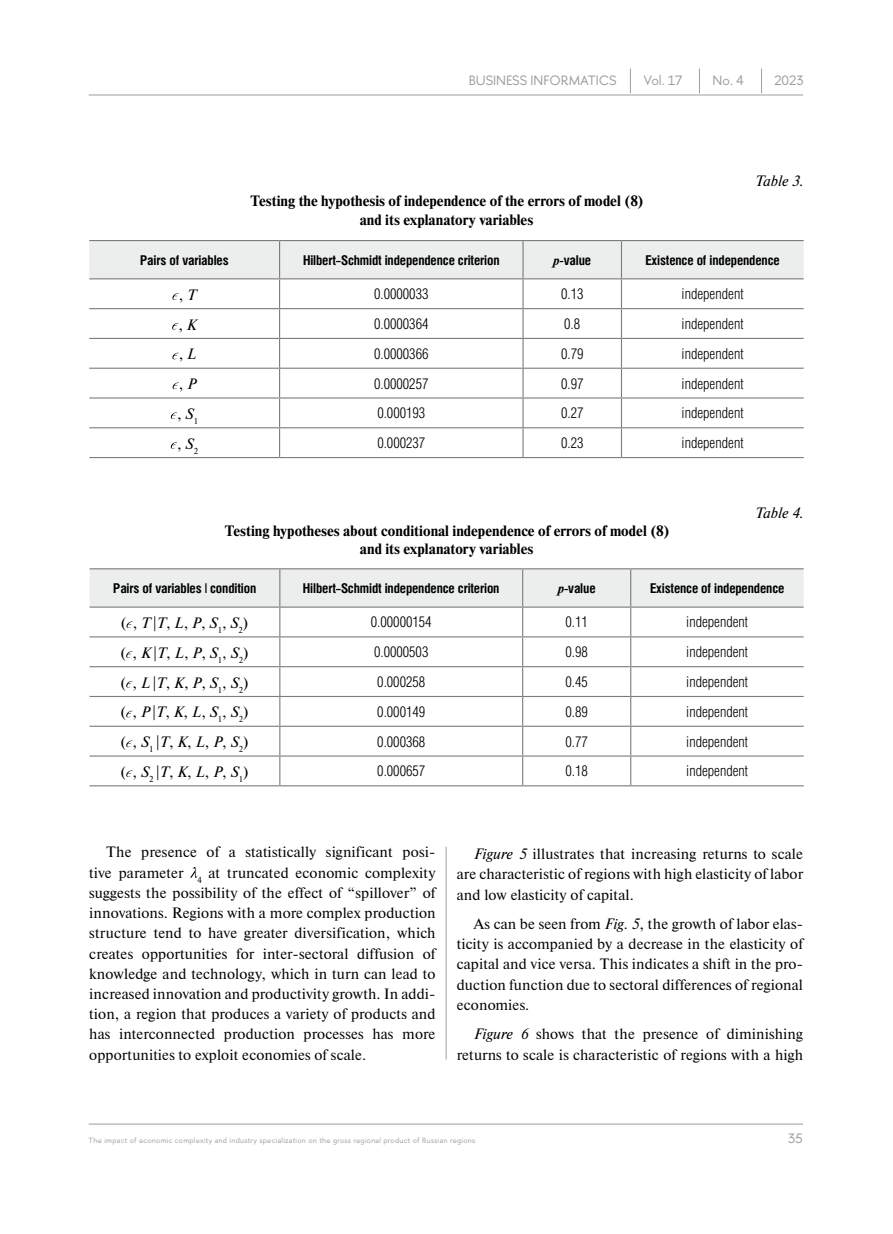
<style>
.page{position:relative;width:893px;height:1234px;background:#fff}
.page>*{position:absolute;margin:0;border:0;box-sizing:border-box;transform-origin:0 0}
._2023_ТЕКСТ_ОСНОВНОЙ{font:15px/20.2px "Newton";letter-spacing:.01em;color:#000;text-align:justify}
.ТАБЛИЦА_текст{font:300 15px "Helios Cond";color:#000}
.ТЕКСТ_ОСНОВА{font:15px "Newton";color:#000}
.ПОДзаголовок_10х12{font:700 15px/18px "Newton";color:#000;text-align:center}
.ПОДЗАГ_10x13{font:700 15px/19.5px "Newton";color:#000;text-align:center}
.ТАБЛИЦА_слово{font:italic 15px "Newton";color:#000}
.Рисунок_под_полуж{font:700 13.5px "Helios Cond";letter-spacing:-.01em;color:#000}
.ТЕКСТ{font:13.5px "HSE Sans";color:#9c9e9f}
.ТЕКСТ-2{font:7.5px "HSE Sans";letter-spacing:.04em;color:#9c9e9f}
.s1{font-family:"Newton";font-style:italic}
.s2{font-style:italic}
</style>
<div class="page">
<hr style="left:89px;top:95px;width:714px;height:1px;background:#9c9e9f">
<hr style="left:89px;top:1123px;width:714px;height:1px;background:#9c9e9f">
<svg style="left:630px;top:68px;width:1px;height:25px"></svg>
<svg style="left:699px;top:68px;width:1px;height:25px"></svg>
<svg style="left:761px;top:68px;width:1px;height:25px"></svg>
<hr style="left:446px;top:846px;width:1px;height:213px;background:#9c9e9f">
<svg style="left:190px;top:867px;width:7px;height:10px"></svg>
<hr style="left:89px;top:457px;width:191px;height:1px;background:#7b7c7e">
<hr style="left:280px;top:457px;width:243px;height:1px;background:#7b7c7e">
<hr style="left:523px;top:457px;width:98px;height:1px;background:#7b7c7e">
<hr style="left:621px;top:457px;width:183px;height:1px;background:#7b7c7e">
<svg style="left:89px;top:240px;width:715px;height:217px"></svg>
<hr style="left:90px;top:785px;width:190px;height:1px;background:#7b7c7e">
<hr style="left:280px;top:785px;width:243px;height:1px;background:#7b7c7e">
<hr style="left:523px;top:785px;width:108px;height:1px;background:#7b7c7e">
<hr style="left:631px;top:785px;width:173px;height:1px;background:#7b7c7e">
<svg style="left:90px;top:568px;width:714px;height:217px"></svg>
<p class="ТЕКСТ" style="left:469px;top:72px;width:149px">BUSINESS INFORMATICS</p>
<p class="ТЕКСТ" style="left:644px;top:72px;width:40px">Vol. 17</p>
<p class="ТЕКСТ" style="left:713px;top:72px;width:33px">No. 4</p>
<p class="ТЕКСТ" style="left:774px;top:72px;width:31px">2023</p>
<p class="ПОДЗАГ_10x13" style="left:250px;top:191px;width:393px">Testing the hypothesis of independence of the errors of model (8) and its explanatory variables</p>
<p class="ТАБЛИЦА_слово" style="left:755px;top:172px;width:50px">Table 3.</p>
<p class="Рисунок_под_полуж" style="left:140px;top:252px;width:90px">Pairs of variables</p>
<p class="Рисунок_под_полуж" style="left:303px;top:252px;width:198px">Hilbert–Schmidt independence criterion</p>
<p class="Рисунок_под_полуж" style="left:553px;top:252px;width:39px"><span class="s1">p</span>-value</p>
<p class="Рисунок_под_полуж" style="left:645px;top:252px;width:136px">Existence of independence</p>
<p class="ТЕКСТ_ОСНОВА" style="left:179px;top:283px;width:19px">, <span class="s2">T</span></p>
<p class="ТАБЛИЦА_текст" style="left:374px;top:284px;width:56px">0.0000033</p>
<p class="ТАБЛИЦА_текст" style="left:561px;top:284px;width:24px">0.13</p>
<p class="ТАБЛИЦА_текст" style="left:682px;top:284px;width:63px">independent</p>
<p class="ТЕКСТ_ОСНОВА" style="left:179px;top:313px;width:20px">, <span class="s2">K</span></p>
<p class="ТАБЛИЦА_текст" style="left:374px;top:314px;width:56px">0.0000364</p>
<p class="ТАБЛИЦА_текст" style="left:564px;top:314px;width:17px">0.8</p>
<p class="ТАБЛИЦА_текст" style="left:682px;top:314px;width:63px">independent</p>
<p class="ТЕКСТ_ОСНОВА" style="left:179px;top:343px;width:19px">, <span class="s2">L</span></p>
<p class="ТАБЛИЦА_текст" style="left:374px;top:344px;width:56px">0.0000366</p>
<p class="ТАБЛИЦА_текст" style="left:561px;top:344px;width:24px">0.79</p>
<p class="ТАБЛИЦА_текст" style="left:682px;top:344px;width:63px">independent</p>
<p class="ТЕКСТ_ОСНОВА" style="left:179px;top:373px;width:19px">, <span class="s2">P</span></p>
<p class="ТАБЛИЦА_текст" style="left:374px;top:373px;width:56px">0.0000257</p>
<p class="ТАБЛИЦА_текст" style="left:561px;top:373px;width:24px">0.97</p>
<p class="ТАБЛИЦА_текст" style="left:682px;top:373px;width:63px">independent</p>
<p class="ТЕКСТ_ОСНОВА" style="left:177px;top:402px;width:22px">, <span class="s2">S</span><sub>1</sub></p>
<p class="ТАБЛИЦА_текст" style="left:377px;top:403px;width:49px">0.000193</p>
<p class="ТАБЛИЦА_текст" style="left:561px;top:403px;width:24px">0.27</p>
<p class="ТАБЛИЦА_текст" style="left:682px;top:403px;width:63px">independent</p>
<p class="ТЕКСТ_ОСНОВА" style="left:177px;top:432px;width:22px">, <span class="s2">S</span><sub>2</sub></p>
<p class="ТАБЛИЦА_текст" style="left:377px;top:433px;width:49px">0.000237</p>
<p class="ТАБЛИЦА_текст" style="left:561px;top:433px;width:24px">0.23</p>
<p class="ТАБЛИЦА_текст" style="left:682px;top:433px;width:63px">independent</p>
<p class="ТАБЛИЦА_слово" style="left:755px;top:503px;width:50px">Table 4.</p>
<p class="ПОДзаголовок_10х12" style="left:225px;top:521px;width:445px">Testing hypotheses about conditional independence of errors of model (8) and its explanatory variables</p>
<p class="Рисунок_под_полуж" style="left:113px;top:580px;width:145px">Pairs of variables | condition</p>
<p class="Рисунок_под_полуж" style="left:303px;top:580px;width:198px">Hilbert–Schmidt independence criterion</p>
<p class="Рисунок_под_полуж" style="left:558px;top:580px;width:39px"><span class="s1">p</span>-value</p>
<p class="Рисунок_под_полуж" style="left:650px;top:580px;width:136px">Existence of independence</p>
<p class="ТЕКСТ_ОСНОВА" style="left:121px;top:611px;width:129px">( , <span class="s2">T|T</span>, <span class="s2">L</span>, <span class="s2">P</span>, <span class="s2">S</span><sub>1</sub>, <span class="s2">S</span><sub>2</sub>)</p>
<p class="ТАБЛИЦА_текст" style="left:371px;top:612px;width:62px">0.00000154</p>
<p class="ТАБЛИЦА_текст" style="left:565px;top:612px;width:24px">0.11</p>
<p class="ТАБЛИЦА_текст" style="left:686px;top:612px;width:63px">independent</p>
<p class="ТЕКСТ_ОСНОВА" style="left:121px;top:641px;width:130px">( , <span class="s2">K|T</span>, <span class="s2">L</span>, <span class="s2">P</span>, <span class="s2">S</span><sub>1</sub>, <span class="s2">S</span><sub>2</sub>)</p>
<p class="ТАБЛИЦА_текст" style="left:374px;top:642px;width:56px">0.0000503</p>
<p class="ТАБЛИЦА_текст" style="left:565px;top:642px;width:24px">0.98</p>
<p class="ТАБЛИЦА_текст" style="left:686px;top:642px;width:63px">independent</p>
<p class="ТЕКСТ_ОСНОВА" style="left:121px;top:671px;width:130px">( , <span class="s2">L|T</span>, <span class="s2">K</span>, <span class="s2">P</span>, <span class="s2">S</span><sub>1</sub>, <span class="s2">S</span><sub>2</sub>)</p>
<p class="ТАБЛИЦА_текст" style="left:377px;top:672px;width:49px">0.000258</p>
<p class="ТАБЛИЦА_текст" style="left:565px;top:672px;width:24px">0.45</p>
<p class="ТАБЛИЦА_текст" style="left:686px;top:672px;width:63px">independent</p>
<p class="ТЕКСТ_ОСНОВА" style="left:121px;top:701px;width:130px">( , <span class="s2">P|T</span>, <span class="s2">K</span>, <span class="s2">L</span>, <span class="s2">S</span><sub>1</sub>, <span class="s2">S</span><sub>2</sub>)</p>
<p class="ТАБЛИЦА_текст" style="left:377px;top:702px;width:49px">0.000149</p>
<p class="ТАБЛИЦА_текст" style="left:565px;top:702px;width:24px">0.89</p>
<p class="ТАБЛИЦА_текст" style="left:686px;top:702px;width:63px">independent</p>
<p class="ТЕКСТ_ОСНОВА" style="left:121px;top:730px;width:130px">( , <span class="s2">S</span><sub>1</sub> <span class="s2">|T</span>, <span class="s2">K</span>, <span class="s2">L</span>, <span class="s2">P</span>, <span class="s2">S</span><sub>2</sub>)</p>
<p class="ТАБЛИЦА_текст" style="left:377px;top:731px;width:49px">0.000368</p>
<p class="ТАБЛИЦА_текст" style="left:565px;top:731px;width:24px">0.77</p>
<p class="ТАБЛИЦА_текст" style="left:686px;top:731px;width:63px">independent</p>
<p class="ТЕКСТ_ОСНОВА" style="left:121px;top:760px;width:130px">( , <span class="s2">S</span><sub>2</sub> <span class="s2">|T</span>, <span class="s2">K</span>, <span class="s2">L</span>, <span class="s2">P</span>, <span class="s2">S</span><sub>1</sub>)</p>
<p class="ТАБЛИЦА_текст" style="left:377px;top:761px;width:49px">0.000657</p>
<p class="ТАБЛИЦА_текст" style="left:565px;top:761px;width:24px">0.18</p>
<p class="ТАБЛИЦА_текст" style="left:686px;top:761px;width:63px">independent</p>
<p class="_2023_ТЕКСТ_ОСНОВНОЙ" style="left:89px;top:841px;width:348px;text-indent:17px">The presence of a statistically significant posi&shy;tive parameter <sub>4</sub> at truncated economic complexity suggests the possibility of the effect of “spillover” of innovations. Regions with a more complex production structure tend to have greater diversification, which creates opportunities for inter-sectoral diffusion of knowledge and technology, which in turn can lead to increased innovation and productivity growth. In addi&shy;tion, a region that produces a variety of products and has interconnected production processes has more opportunities to exploit economies of scale.</p>
<p class="_2023_ТЕКСТ_ОСНОВНОЙ" style="left:457px;top:842px;width:348px;text-indent:17px"><span class="s2">Figure 5</span> illustrates that increasing returns to scale are characteristic of regions with high elasticity of labor and low elasticity of capital.</p>
<p class="_2023_ТЕКСТ_ОСНОВНОЙ" style="left:457px;top:912px;width:348px;text-indent:17px">As can be seen from <span class="s2">Fig. 5</span>, the growth of labor elas&shy;ticity is accompanied by a decrease in the elasticity of capital and vice versa. This indicates a shift in the pro&shy;duction function due to sectoral differences of regional economies.</p>
<p class="_2023_ТЕКСТ_ОСНОВНОЙ" style="left:457px;top:1022px;width:348px;text-align:right"><span class="s2">Figure 6</span> shows that the presence of diminishing returns to scale is characteristic of regions with a high</p>
<p class="ТЕКСТ-2" style="left:89px;top:1135px;width:388px">The impact of economic complexity and industry specialization on the gross regional product of Russian regions</p>
<p class="ТЕКСТ" style="left:788px;top:1129px;width:16px">35</p>
</div>
